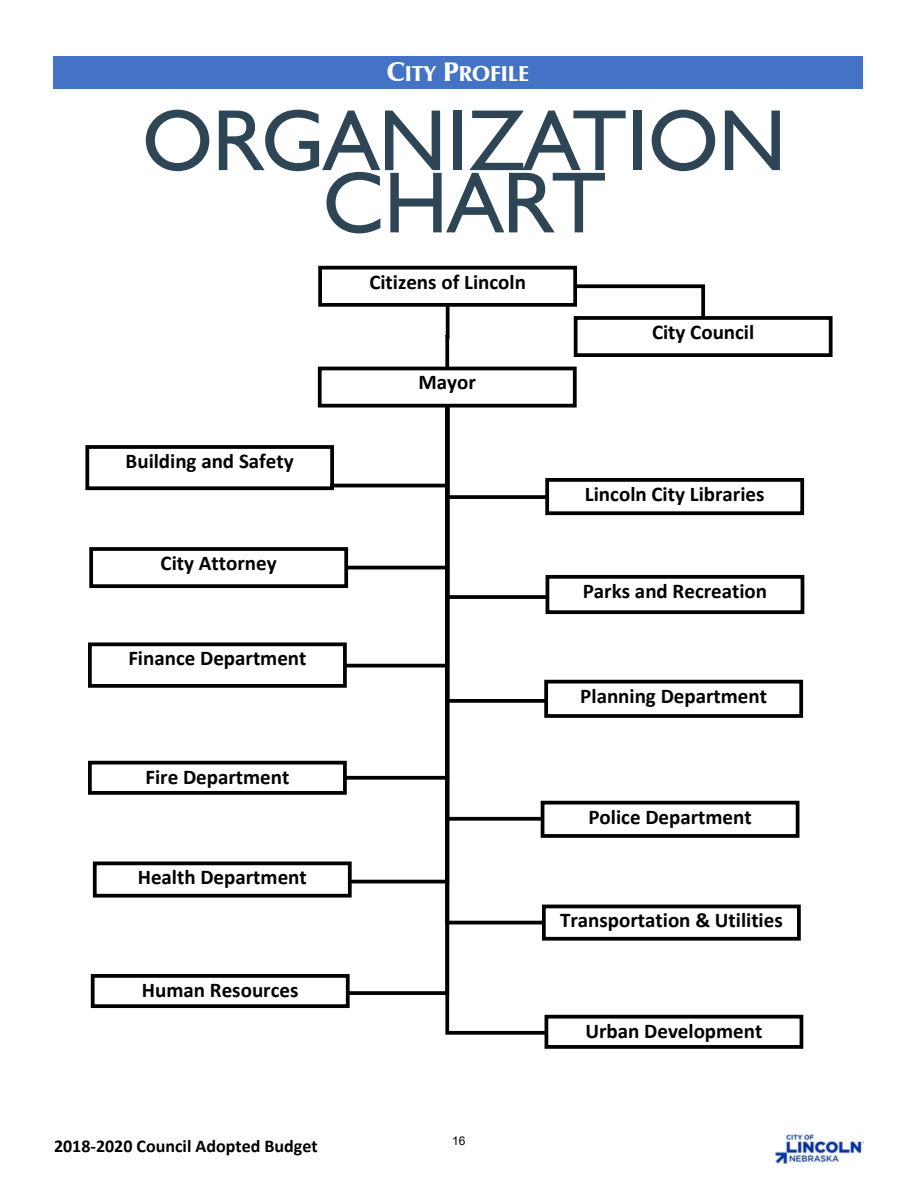
<style>
.page{position:relative;width:918px;height:1188px;background:#fff}
.page>*{position:absolute;margin:0;border:0;box-sizing:border-box;transform-origin:0 0}
.t1{font:87.15px/62.2px "Humanist 521 BT";letter-spacing:.005em;color:#2e4556;text-align:center}
.t2{font:900 21.6px "Zapf Humanist 601 BT";color:#fff}
.t3{font:700 21px "Calibri";color:#000}
.t4{font:700 18px "Calibri";color:#000}
.t5{font:12px "Arial";color:#000}
.s1{font-size:27px}
</style>
<div class="page">
<img style="left:775px;top:1134px;width:89px;height:30px">
<div style="left:53px;top:56px;width:810px;height:33px;background:#4472c4"></div>
<div style="left:318px;top:266px;width:259px;height:41px;border:4px solid #000"></div>
<div style="left:574px;top:316px;width:259px;height:41px;border:4px solid #000"></div>
<svg style="left:571px;top:283px;width:136px;height:39px"></svg>
<div style="left:318px;top:367px;width:259px;height:41px;border:4px solid #000"></div>
<svg style="left:444px;top:302px;width:7px;height:70px"></svg>
<div style="left:85px;top:445px;width:249px;height:45px;border:4px solid #000"></div>
<div style="left:89px;top:547px;width:259px;height:41px;border:4px solid #000"></div>
<div style="left:88px;top:642px;width:259px;height:46px;border:4px solid #000"></div>
<div style="left:88px;top:761px;width:259px;height:34px;border:4px solid #000"></div>
<div style="left:93px;top:862px;width:259px;height:36px;border:4px solid #000"></div>
<div style="left:91px;top:974px;width:259px;height:34px;border:4px solid #000"></div>
<div style="left:545px;top:478px;width:259px;height:37px;border:4px solid #000"></div>
<div style="left:546px;top:575px;width:258px;height:39px;border:4px solid #000"></div>
<div style="left:544px;top:680px;width:259px;height:38px;border:4px solid #000"></div>
<div style="left:541px;top:801px;width:258px;height:37px;border:4px solid #000"></div>
<div style="left:542px;top:905px;width:259px;height:36px;border:4px solid #000"></div>
<div style="left:545px;top:1015px;width:258px;height:34px;border:4px solid #000"></div>
<svg style="left:345px;top:861px;width:99px;height:136px"></svg>
<svg style="left:326px;top:403px;width:118px;height:392px"></svg>
<svg style="left:444px;top:403px;width:107px;height:634px"></svg>
<p class="t2" style="left:387px;top:65px;width:144px"><span class="s1">C</span>ITY <span class="s1">P</span>ROFILE</p>
<h1 class="t1" style="left:143px;top:116px;width:645px">ORGANIZATION<br>CHART</h1>
<p class="t3" style="left:126px;top:452px;width:170px">Building and Safety</p>
<p class="t3" style="left:161px;top:554px;width:118px">City Attorney</p>
<p class="t3" style="left:128px;top:650px;width:180px">Finance Department</p>
<p class="t3" style="left:145px;top:768px;width:145px">Fire Department</p>
<p class="t3" style="left:138px;top:869px;width:171px">Health Department</p>
<p class="t3" style="left:142px;top:981px;width:158px">Human Resources</p>
<p class="t4" style="left:54px;top:1138px;width:265px">2018-2020 Council Adopted Budget</p>
<p class="t3" style="left:369px;top:273px;width:158px">Citizens of Lincoln</p>
<p class="t3" style="left:419px;top:374px;width:59px">Mayor</p>
<p class="t3" style="left:652px;top:323px;width:104px">City Council</p>
<p class="t3" style="left:585px;top:485px;width:181px">Lincoln City Libraries</p>
<p class="t3" style="left:583px;top:582px;width:186px">Parks and Recreation</p>
<p class="t3" style="left:580px;top:687px;width:188px">Planning Department</p>
<p class="t5" style="left:452px;top:1132px;width:15px">16</p>
<p class="t3" style="left:588px;top:808px;width:165px">Police Department</p>
<p class="t3" style="left:560px;top:912px;width:224px">Transportation &amp; Utilities</p>
<p class="t3" style="left:585px;top:1022px;width:179px">Urban Development</p>
</div>
